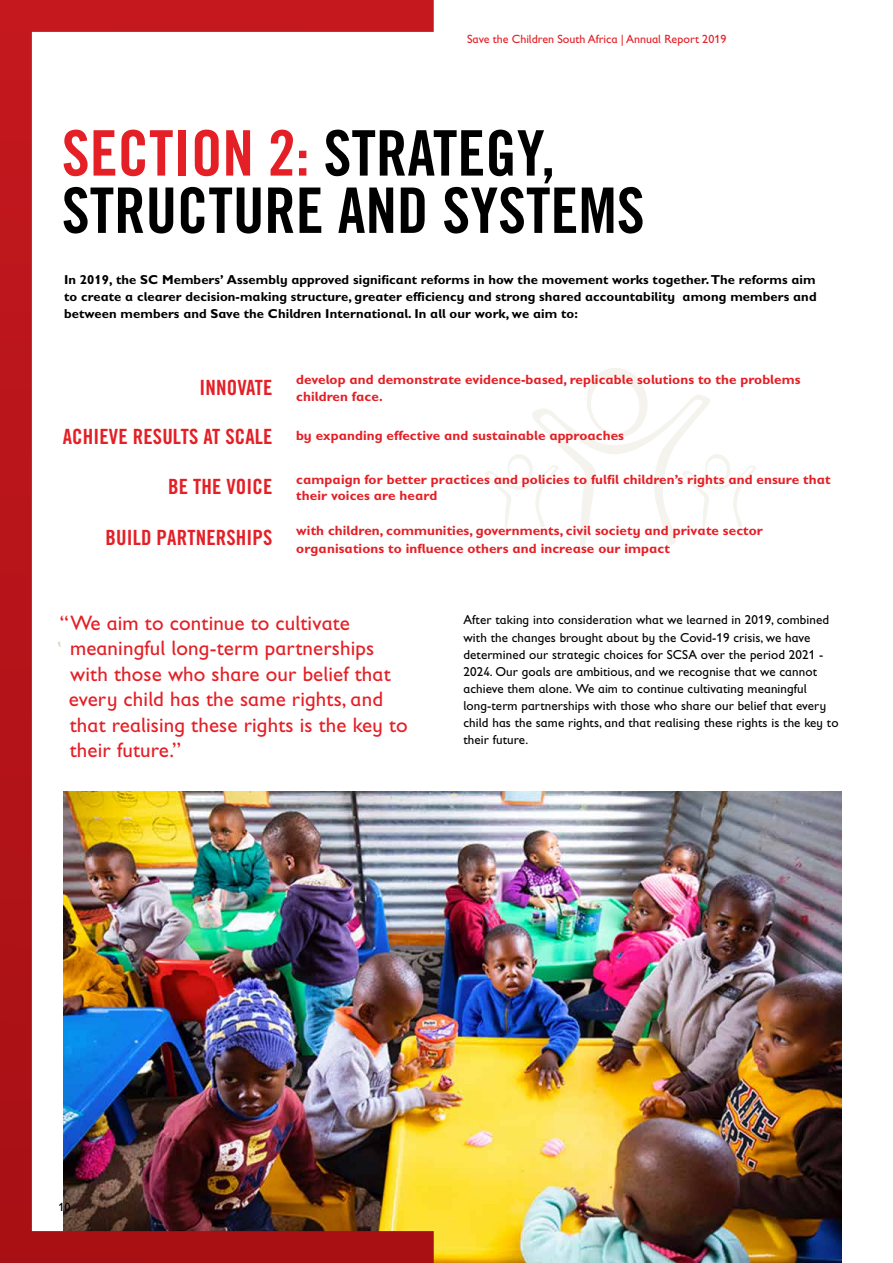
<style>
.page{position:relative;width:893px;height:1263px;background:#fff}
.page>*{position:absolute;margin:0;border:0;box-sizing:border-box;transform-origin:0 0}
.t1{font:62.85px/57.3px "Trade Gothic Bold Cond Twenty";color:#000}
.t2{font:21px/25.5px "Gill Sans Infant Std";letter-spacing:.005em;color:#e41f26}
.t3{font:21px "Trade Gothic Bold Cond Twenty";letter-spacing:.005em;color:#e41f26}
.t4{font:700 13.5px/16.5px "Gill Sans Infant Std";letter-spacing:.005em;color:#e41f26}
.t5{font:13.05px/17.1px "Gill Sans Infant Std";letter-spacing:.005em;color:#000}
.t6{font:700 13.05px/17.1px "Gill Sans Infant Std";letter-spacing:.005em;color:#000;text-align:justify}
.t7{font:12px "Gill Sans Infant Std";color:#e41f26}
.t8{font:12px "Gill Sans Infant Std";color:#000}
.s1{color:#e41f26}
</style>
<div class="page">
<img style="left:434px;top:792px;width:408px;height:471px">
<svg style="left:485px;top:368px;width:271px;height:181px"></svg>
<img style="left:0;top:0;width:434px;height:1263px">
<p class="t7" style="left:467px;top:33px;width:261px">Save the Children South Africa | Annual Report 2019</p>
<p class="t1" style="left:62px;top:124px;width:584px"><span class="s1">SECTION 2:</span> STRATEGY,<br>STRUCTURE AND SYSTEMS</p>
<p class="t6" style="left:64px;top:271px;width:754px">In 2019, the SC Members’ Assembly approved significant reforms in how the movement works together. The reforms aim to create a clearer decision-making structure, greater efficiency and strong shared accountability among members and between members and Save the Children International. In all our work, we aim to:</p>
<p class="t3" style="left:200px;top:374px;width:74px">INNOVATE</p>
<p class="t3" style="left:63px;top:424px;width:211px">ACHIEVE RESULTS AT SCALE</p>
<p class="t3" style="left:168px;top:473px;width:106px">BE THE VOICE</p>
<p class="t3" style="left:106px;top:524px;width:168px">BUILD PARTNERSHIPS</p>
<p class="t4" style="left:296px;top:371px;width:506px">develop and demonstrate evidence-based, replicable solutions to the problems children face.</p>
<p class="t4" style="left:296px;top:427px;width:329px">by expanding effective and sustainable approaches</p>
<p class="t4" style="left:296px;top:470px;width:536px">campaign for better practices and policies to fulfil children’s rights and ensure that their voices are heard</p>
<p class="t4" style="left:296px;top:521px;width:468px;line-height:18px">with children, communities, governments, civil society and private sector organisations to influence others and increase our impact</p>
<p class="t2" style="left:69px;top:610px;width:340px;text-indent:-9px">“We aim to continue to cultivate meaningful long-term partnerships with those who share our belief that every child has the same rights, and that realising these rights is the key to their future.”</p>
<p class="t5" style="left:463px;top:611px;width:377px">After taking into consideration what we learned in 2019, combined with the changes brought about by the Covid-19 crisis, we have determined our strategic choices for SCSA over the period 2021 - 2024. Our goals are ambitious, and we recognise that we cannot achieve them alone. We aim to continue cultivating meaningful long-term partnerships with those who share our belief that every child has the same rights, and that realising these rights is the key to their future.</p>
<p class="t8" style="left:59px;top:1200px;width:13px">10</p>
</div>
